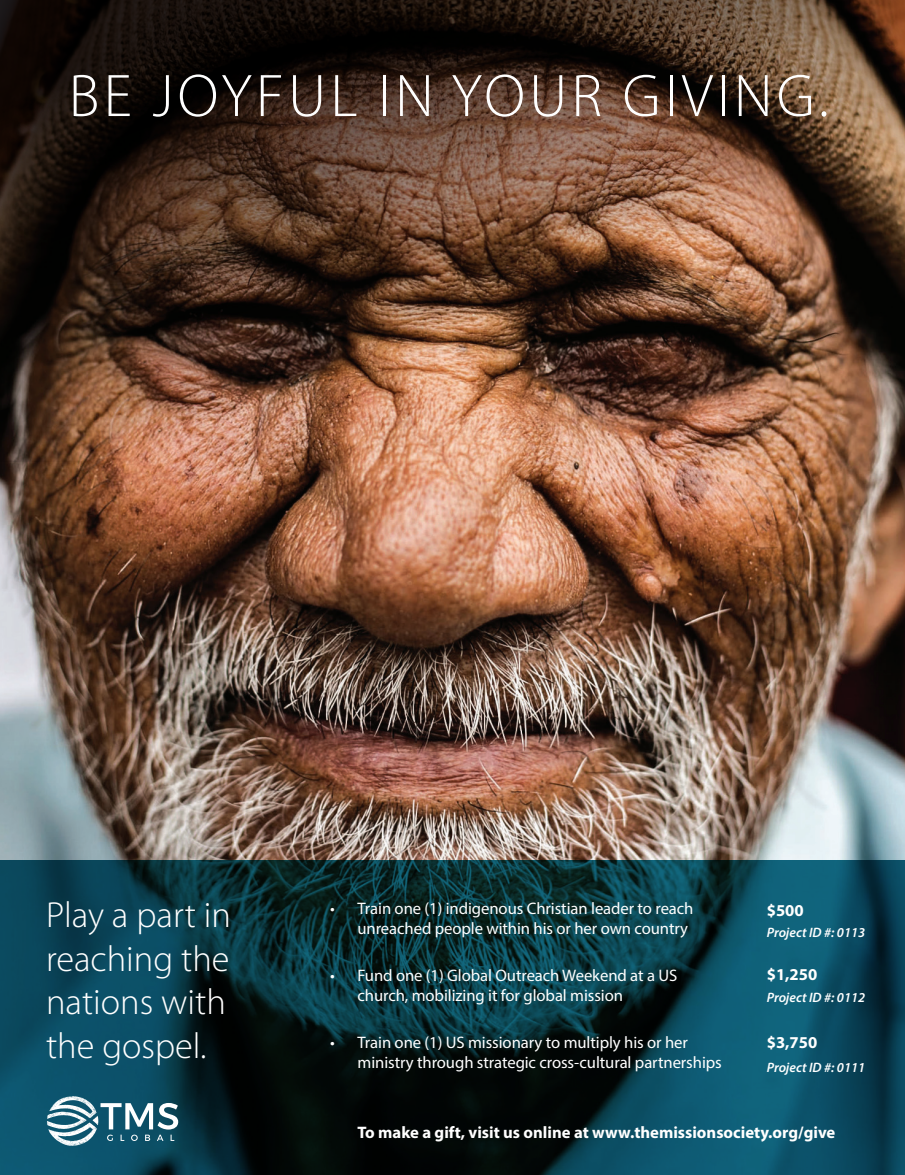
<style>
.page{position:relative;width:905px;height:1175px;background:#fff}
.page>*{position:absolute;margin:0;border:0;box-sizing:border-box;transform-origin:0 0}
.t1{font:300 60.6px "Myriad Pro";letter-spacing:.07em;color:#fff}
.t2{font:300 36.3px/43.7px "Myriad Pro";color:#fff}
.t3{font:16.65px/20px "Myriad Pro";letter-spacing:-.005em;color:#fff}
.t4{font:700 16.65px "Myriad Pro";color:#fff}
.t5{font:italic 600 13.65px "Myriad Pro";color:#fff}
</style>
<div class="page">
<img style="left:0;top:462px;width:904px;height:398px">
<img style="left:1px;top:0;width:903px;height:462px">
<svg style="left:0;top:860px;width:904px;height:314px;background:#083642"></svg>
<img style="left:0;top:0;width:1px;height:486px">
<svg style="left:47px;top:1096px;width:131px;height:50px"></svg>
<h1 class="t1" style="left:69px;top:59px;width:761px">BE JOYFUL IN YOUR GIVING.</h1>
<h2 class="t2" style="left:46px;top:892px;width:186px">Play a part in reaching the nations with the gospel.</h2>
<p class="t3" style="left:357px;top:897px;width:337px;text-indent:-27px">• Train one (1) indigenous Christian leader to reach unreached people within his or her own country</p>
<p class="t3" style="left:357px;top:965px;width:321px;text-indent:-27px">• Fund one (1) Global Outreach Weekend at a US church, mobilizing it for global mission</p>
<p class="t3" style="left:357px;top:1032px;width:366px;text-indent:-27px">• Train one (1) US missionary to multiply his or her ministry through strategic cross-cultural partnerships</p>
<p class="t4" style="left:766px;top:899px;width:38px">$500</p>
<p class="t5" style="left:766px;top:924px;width:100px">Project ID #: 0113</p>
<p class="t4" style="left:766px;top:963px;width:52px">$1,250</p>
<p class="t5" style="left:766px;top:988px;width:100px">Project ID #: 0112</p>
<p class="t4" style="left:766px;top:1032px;width:52px">$3,750</p>
<p class="t5" style="left:766px;top:1058px;width:100px">Project ID #: 0111</p>
<p class="t4" style="left:357px;top:1121px;width:479px">To make a gift, visit us online at www.themissionsociety.org/give</p>
</div>
